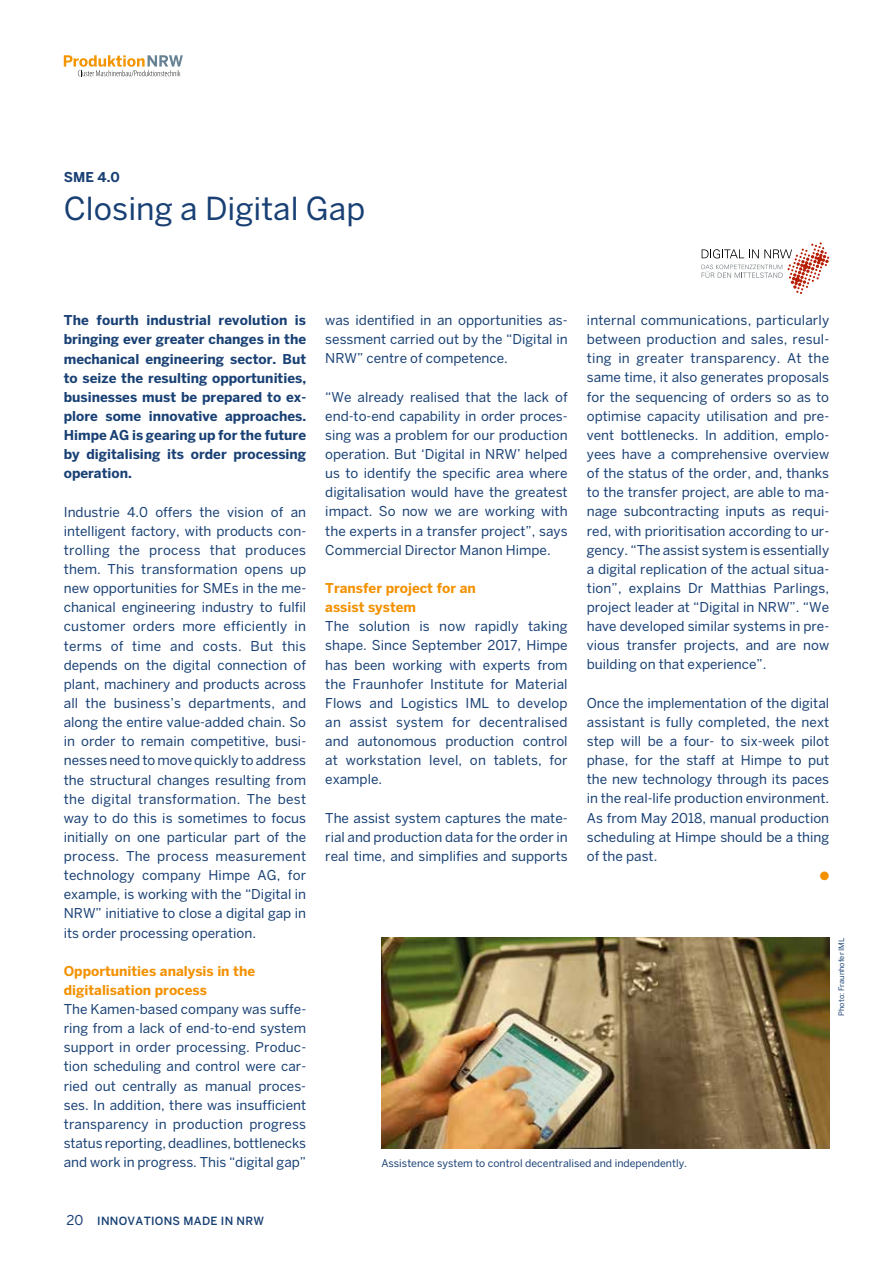
<style>
.page{position:relative;width:893px;height:1263px;background:#fff}
.page>*{position:absolute;margin:0;border:0;box-sizing:border-box;transform-origin:0 0}
.t1{font:31.5px "Benton Sans";color:#184074}
.t2{font:13.5px/19.2px "Benton Sans";color:#184074;text-align:justify}
.t3{font:700 13.5px/19.2px "Benton Sans";color:#184074;text-align:justify}
.t4{font:700 13.5px/19.2px "Benton Sans";color:#f39100}
.t5{font:12px "Zapf Dingbats ITC";color:#f39100}
.t6{font:500 11.25px "Benton Sans";letter-spacing:.025em;color:#184074}
.t7{font:10.5px "Benton Sans";color:#184074}
.t8{font:7.5px "Benton Sans";color:#184074}
.s1{font-weight:400;font-size:13.5px}
</style>
<div class="page">
<svg style="left:64px;top:55px;width:119px;height:22px"></svg>
<svg style="left:702px;top:242px;width:127px;height:52px"></svg>
<img style="left:381px;top:938px;width:448px;height:210px">
<p class="t3" style="left:64px;top:167px;width:58px">SME 4.0</p>
<h1 class="t1" style="left:64px;top:190px;width:303px">Closing a Digital Gap</h1>
<p class="t3" style="left:64px;top:311px;width:244px">The fourth industrial revolution is bringing ever greater changes in the mechanical engineering sector. But to seize the resulting opportunities, businesses must be prepared to ex&shy;plore some innovative approaches.<br>Himpe AG is gearing up for the future by digitalising its order processing operation.</p>
<p class="t2" style="left:64px;top:502px;width:244px">Industrie 4.0 offers the vision of an intelligent factory, with products con&shy;trolling the process that produces them. This transformation opens up new opportunities for SMEs in the me&shy;chanical engineering industry to fulfil customer orders more efficiently in terms of time and costs. But this depends on the digital connection of plant, machinery and products across all the business’s departments, and along the entire value-added chain. So in order to remain competitive, busi&shy;nesses need to move quickly to address the structural changes resulting from the digital transformation. The best way to do this is sometimes to focus initially on one particular part of the process. The process measurement technology company Himpe AG, for example, is working with the “Digital in NRW” initiative to close a digital gap in its order processing operation.</p>
<p class="t4" style="left:64px;top:961px;width:193px">Opportunities analysis in the digitalisation process</p>
<p class="t2" style="left:64px;top:999px;width:244px">The Kamen-based company was suffe&shy;ring from a lack of end-to-end system support in order processing. Produc&shy;tion scheduling and control were car&shy;ried out centrally as manual proces&shy;ses. In addition, there was insufficient transparency in production progress status reporting, deadlines, bottlenecks and work in progress. This “digital gap”</p>
<p class="t6" style="left:66px;top:1214px;width:199px"><span class="s1">20</span> I NNOVATIONS MADE I N N RW</p>
<p class="t2" style="left:325px;top:310px;width:244px">was identified in an opportunities as&shy;sessment carried out by the “Digital in NRW” centre of competence.</p>
<p class="t2" style="left:325px;top:387px;width:244px">“We already realised that the lack of end-to-end capability in order proces&shy;sing was a problem for our production operation. But ‘Digital in NRW’ helped us to identify the specific area where digitalisation would have the greatest impact. So now we are working with the experts in a transfer project”, says Commercial Director Manon Himpe.</p>
<p class="t4" style="left:325px;top:578px;width:152px">Transfer project for an assist system</p>
<p class="t2" style="left:325px;top:617px;width:244px">The solution is now rapidly taking shape. Since September 2017, Himpe has been working with experts from the Fraunhofer Institute for Material Flows and Logistics IML to develop an assist system for decentralised and autonomous production control at workstation level, on tablets, for example.</p>
<p class="t2" style="left:325px;top:808px;width:244px">The assist system captures the mate&shy;rial and production data for the order in real time, and simplifies and supports</p>
<p class="t2" style="left:587px;top:310px;width:244px">internal communications, particularly between production and sales, resul&shy;ting in greater transparency. At the same time, it also generates proposals for the sequencing of orders so as to optimise capacity utilisation and pre&shy;vent bottlenecks. In addition, emplo&shy;yees have a comprehensive overview of the status of the order, and, thanks to the transfer project, are able to ma&shy;nage subcontracting inputs as requi&shy;red, with prioritisation according to ur&shy;gency. “The assist system is essentially a digital replication of the actual situa&shy;tion”, explains Dr Matthias Parlings, project leader at “Digital in NRW”. “We have developed similar systems in pre&shy;vious transfer projects, and are now building on that experience”.</p>
<p class="t2" style="left:587px;top:693px;width:244px">Once the implementation of the digital assistant is fully completed, the next step will be a four- to six-week pilot phase, for the staff at Himpe to put the new technology through its paces in the real-life production environment.<br>As from May 2018, manual production scheduling at Himpe should be a thing of the past.</p>
<p class="t5" style="left:820px;top:870px;width:11px">●</p>
<p class="t8" style="left:837px;top:1016px;width:80px;rotate:-90deg">Photo: Fraunhofer IML</p>
<p class="t7" style="left:381px;top:1157px;width:307px">Assistence system to control decentralised and independently.</p>
</div>
